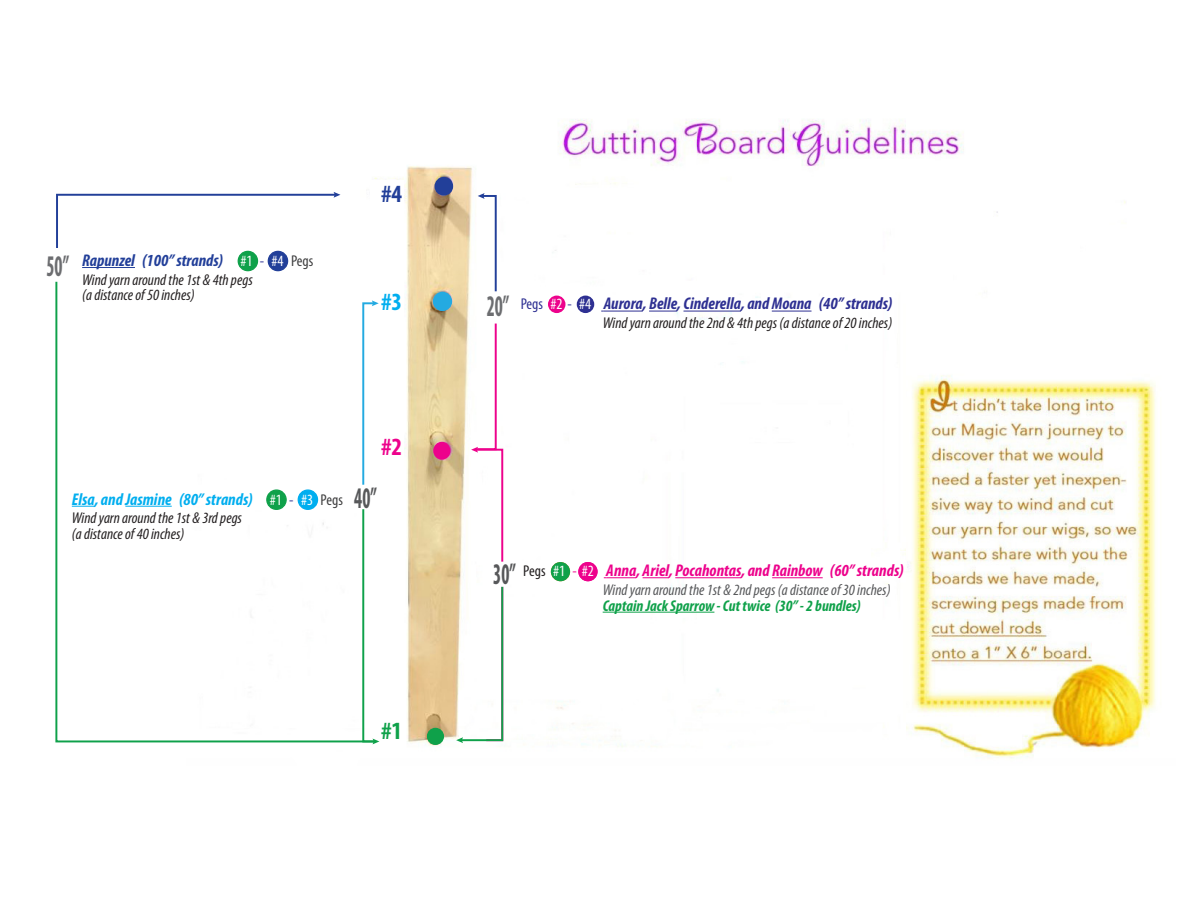
<style>
.page{position:relative;width:1188px;height:918px;background:#fff}
.page>*{position:absolute;margin:0;border:0;box-sizing:border-box;transform-origin:0 0}
.t1{font:700 condensed 30.15px "Myriad Pro";color:#6c6d70;scale:.63 1}
.t2{font:700 condensed 30.15px "Myriad Pro";color:#57585a;scale:.63 1}
.t3{font:700 condensed 24.9px "Myriad Pro";color:#223f99}
.t4{font:700 condensed 24.9px "Myriad Pro";color:#00aeef}
.t5{font:700 condensed 24.9px "Myriad Pro";color:#ed028c}
.t6{font:700 condensed 24.9px "Myriad Pro";color:#0fa14a}
.t7{font:italic 700 condensed 16.95px "Myriad Pro";color:#2e3092}
.t8{font:italic 700 condensed 16.95px "Myriad Pro";color:#ed028c}
.t9{font:italic 700 condensed 16.95px "Myriad Pro";color:#00aeef}
.t10{font:italic 700 condensed 16.95px "Myriad Pro";color:#223f99}
.t11{font:italic condensed 15.75px/15.8px "Myriad Pro";color:#231f20}
.t12{font:italic condensed 15.75px "Myriad Pro";color:#57585a}
.t13{font:italic 700 condensed 15.75px "Myriad Pro";color:#0fa14a}
.s1{font-weight:400;font-style:normal;font-size:15.75px;color:#fff}
.s2{font-weight:400;font-style:normal;font-size:15.75px;color:#2e3092}
.s3{font-weight:400;font-style:normal;font-size:15.75px;color:#3e3e3f}
.s4{font-weight:400;font-style:normal;font-size:15.75px}
.s5{font-weight:400;font-style:normal;font-size:15.75px;color:#231f20}
</style>
<div class="page">
<img style="left:237px;top:119px;width:919px;height:639px">
<div style="left:370px;top:181px;width:33px;height:567px;background:#fff"></div>
<div style="left:548px;top:296px;width:17px;height:17px;background:#ed028c;border-radius:50%"></div>
<div style="left:577px;top:296px;width:17px;height:17px;background:#2e3092;border-radius:50%"></div>
<svg style="left:456px;top:193px;width:48px;height:550px"></svg>
<svg style="left:56px;top:192px;width:284px;height:58px"></svg>
<svg style="left:361px;top:740px;width:18px;height:4px"></svg>
<div style="left:491px;top:291px;width:13px;height:31px;background:#fff"></div>
<div style="left:496px;top:562px;width:12px;height:25px;background:#fff"></div>
<div style="left:434px;top:443px;width:16px;height:16px;background:#ed028c;border-radius:50%"></div>
<div style="left:433px;top:442px;width:17px;height:18px;border:2px solid #ed028c;border-radius:50%"></div>
<div style="left:428px;top:729px;width:15px;height:15px;background:#0fa14a;border-radius:50%"></div>
<div style="left:427px;top:728px;width:17px;height:17px;border:2px solid #0fa14a;border-radius:50%"></div>
<div style="left:435px;top:178px;width:17px;height:17px;background:#223f99;border-radius:50%"></div>
<div style="left:435px;top:177px;width:18px;height:19px;border:2px solid #223f99;border-radius:50%"></div>
<div style="left:434px;top:293px;width:17px;height:17px;background:#24aae1;border-radius:50%"></div>
<div style="left:433px;top:292px;width:19px;height:19px;border:3px solid #24aae1;border-radius:50%"></div>
<hr style="left:604px;top:311px;width:39px;height:1px;background:#2e3092">
<svg style="left:649px;top:311px;width:28px;height:1px"></svg>
<hr style="left:684px;top:311px;width:57px;height:1px;background:#2e3092">
<hr style="left:772px;top:311px;width:40px;height:1px;background:#2e3092">
<div style="left:551px;top:562px;width:19px;height:19px;background:#0fa14a;border-radius:50%"></div>
<div style="left:578px;top:562px;width:20px;height:19px;background:#ed028c;border-radius:50%"></div>
<hr style="left:606px;top:577px;width:30px;height:1px;background:#ed028c">
<svg style="left:643px;top:577px;width:26px;height:1px"></svg>
<hr style="left:675px;top:577px;width:66px;height:1px;background:#ed028c">
<hr style="left:772px;top:577px;width:51px;height:1px;background:#ed028c">
<hr style="left:603px;top:612px;width:111px;height:1px;background:#0fa14a">
<div style="left:238px;top:251px;width:19px;height:20px;background:#0fa14a;border-radius:50%"></div>
<div style="left:238px;top:251px;width:20px;height:20px;border:1px solid #0fa14a;border-radius:50%"></div>
<div style="left:268px;top:251px;width:20px;height:20px;background:#223f99;border-radius:50%"></div>
<div style="left:268px;top:251px;width:20px;height:20px;border:1px solid #223f99;border-radius:50%"></div>
<hr style="left:82px;top:267px;width:53px;height:1px;background:#223f99">
<svg style="left:55px;top:280px;width:321px;height:463px"></svg>
<h1 class="t1" style="left:47px;top:247px;width:37px">50”</h1>
<p class="t10" style="left:82px;top:250px;width:233px">Rapunzel (100” strands) <span class="s1">#1</span> <span class="s2">-</span> <span class="s1">#4</span> <span class="s3">Pegs</span></p>
<p class="t11" style="left:82px;top:271px;width:172px">Wind yarn around the 1st &amp; 4th pegs (a distance of 50 inches)</p>
<h2 class="t3" style="left:381px;top:179px;width:23px">#4</h2>
<h2 class="t4" style="left:381px;top:286px;width:23px">#3</h2>
<h2 class="t5" style="left:381px;top:431px;width:23px">#2</h2>
<p class="t9" style="left:72px;top:488px;width:273px">Elsa, and Jasmine (80” strands) <span class="s1">#1</span> <span class="s2">-</span> <span class="s1">#3</span> <span class="s3">Pegs</span></p>
<p class="t11" style="left:72px;top:510px;width:172px">Wind yarn around the 1st &amp; 3rd pegs (a distance of 40 inches)</p>
<h1 class="t2" style="left:354px;top:479px;width:37px">40”</h1>
<h2 class="t6" style="left:381px;top:715px;width:23px">#1</h2>
<h1 class="t1" style="left:487px;top:287px;width:37px">20”</h1>
<p class="t7" style="left:521px;top:293px;width:373px"><span class="s4">Pegs</span> <span class="s1">#2</span> <span class="s4">-</span> <span class="s1">#4</span> Aurora, Belle, Cinderella, and Moana (40” strands)</p>
<p class="t11" style="left:603px;top:315px;width:291px">Wind yarn around the 2nd &amp; 4th pegs (a distance of 20 inches)</p>
<h1 class="t2" style="left:493px;top:555px;width:37px">30”</h1>
<p class="t8" style="left:523px;top:560px;width:382px"><span class="s5">Pegs</span> <span class="s1">#1</span> <span class="s4">-</span> <span class="s1">#2</span> Anna, Ariel, Pocahontas, and Rainbow (60” strands)</p>
<p class="t12" style="left:603px;top:580px;width:289px">Wind yarn around the 1st &amp; 2nd pegs (a distance of 30 inches)</p>
<p class="t13" style="left:603px;top:596px;width:260px">Captain Jack Sparrow - Cut twice (30” - 2 bundles)</p>
</div>
